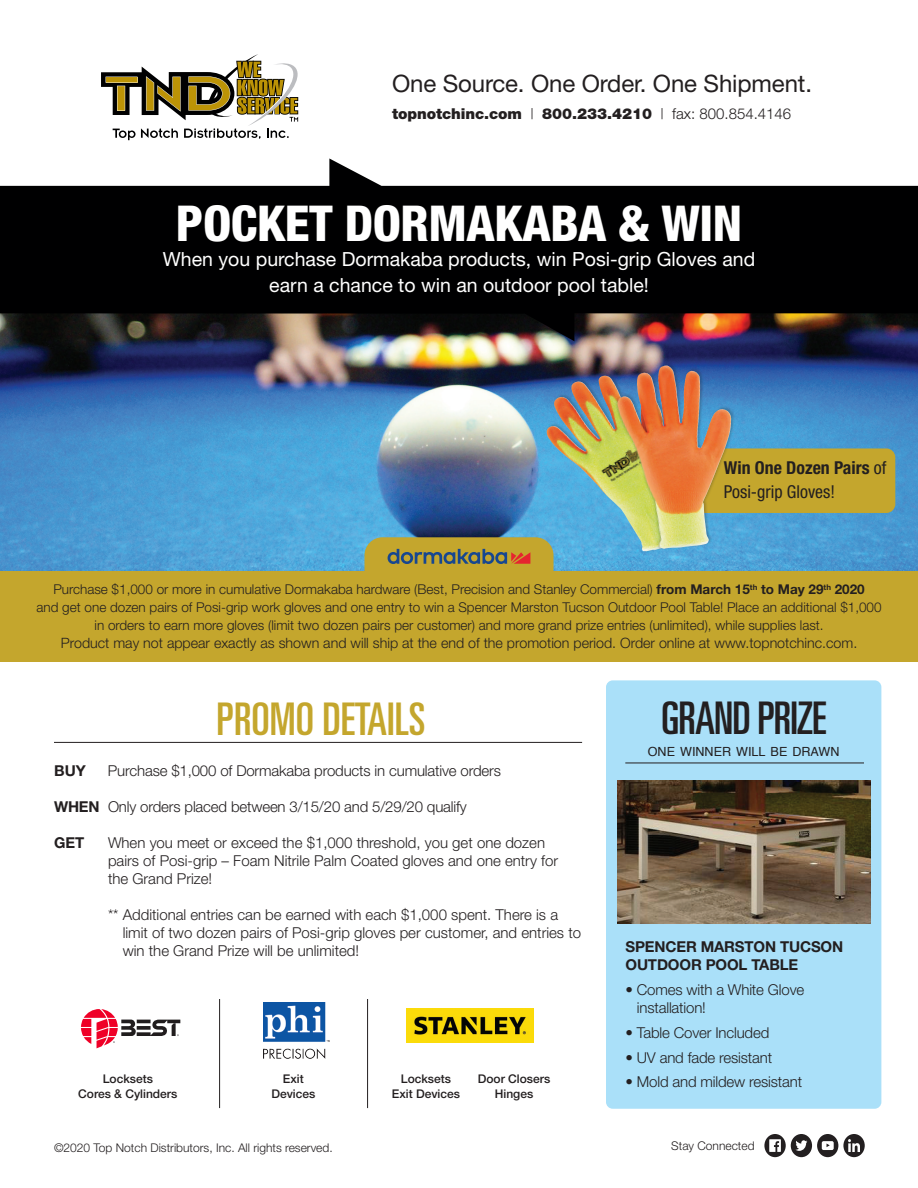
<style>
.page{position:relative;width:918px;height:1188px;background:#fff}
.page>*{position:absolute;margin:0;border:0;box-sizing:border-box;transform-origin:0 0}
.t1{font:800 condensed 49.5px "Helvetica Neue";letter-spacing:-.01em;color:#fff}
.t2{font:ultra-condensed 45px "Univers";color:#c4a62d}
.t3{font:ultra-condensed 45px "Univers";letter-spacing:-.02em;color:#231f20}
.t4{font:24px "Helvetica Neue";letter-spacing:-.005em;color:#231f20}
.t5{font:19.5px/25.5px "Helvetica Neue";color:#fff;text-align:center}
.t6{font:condensed 17.85px/23.7px "Helvetica Neue";color:#231f20}
.t7{font:300 15px/18px "Helvetica Neue";color:#231f20}
.t8{font:900 15px "Helvetica Neue";letter-spacing:-.005em;color:#231f20}
.t9{font:700 15px/18px "Helvetica Neue";letter-spacing:-.01em;color:#231f20}
.t10{font:300 14.25px "Helvetica Neue";color:#231f20}
.t11{font:300 13.5px/18px "Helvetica Neue";color:#231f20;text-align:center}
.t12{font:12.6px "Helvetica";color:#231f20}
.t13{font:500 12px/14.4px "Helvetica Neue";color:#231f20;text-align:center}
.t14{font:300 12px "Helvetica Neue";color:#231f20}
.s1{font-weight:300}
.s2{font-weight:700}
</style>
<div class="page">
<img style="left:0;top:341px;width:918px;height:230px">
<div style="left:606px;top:680px;width:275px;height:429px;background:#aae0f9;border-radius:7px"></div>
<img style="left:618px;top:780px;width:252px;height:144px">
<div style="left:0;top:571px;width:918px;height:91px;background:#c4a62d"></div>
<svg style="left:0;top:158px;width:918px;height:183px;background:#302d2d"></svg>
<svg style="left:764px;top:1134px;width:101px;height:23px"></svg>
<svg style="left:101px;top:54px;width:198px;height:86px"></svg>
<hr style="left:625px;top:763px;width:239px;height:1px;background:#231f20">
<div style="left:673px;top:448px;width:222px;height:65px;background:#c4a62d;border-radius:9px"></div>
<div style="left:546px;top:361px;width:190px;height:191px;background:#231f20;opacity:.26"></div>
<img style="left:546px;top:368px;width:163px;height:184px">
<hr style="left:54px;top:742px;width:528px;height:1px;background:#231f20">
<img style="left:263px;top:1003px;width:66px;height:56px">
<img style="left:407px;top:1009px;width:126px;height:33px">
<svg style="left:364px;top:537px;width:190px;height:34px;background:#ab973e"></svg>
<svg style="left:81px;top:1009px;width:99px;height:39px"></svg>
<hr style="left:219px;top:999px;width:1px;height:109px;background:#231f20">
<hr style="left:367px;top:999px;width:1px;height:109px;background:#231f20">
<p class="t4" style="left:392px;top:69px;width:422px">One Source. One Order. One Shipment.</p>
<p class="t8" style="left:392px;top:104px;width:401px">topnotchinc.com <span class="s1">|</span> 800.233.4210 <span class="s1">| fax: 800.854.4146</span></p>
<p class="t1" style="left:176px;top:192px;width:568px">POCKET DORMAKABA &amp; WIN</p>
<p class="t5" style="left:163px;top:246px;width:594px">When you purchase Dormakaba products, win Posi-grip Gloves and earn a chance to win an outdoor pool table!</p>
<p class="t6" style="left:724px;top:456px;width:164px"><span class="s2">Win One Dozen Pairs</span> of<br>Posi-grip Gloves!</p>
<p class="t11" style="left:37px;top:580px;width:847px">Purchase $1,000 or more in cumulative Dormakaba hardware (Best, Precision and Stanley Commercial) <span class="s2">from March 15</span><sup>th</sup> <span class="s2">to May 29</span><sup>th</sup> <span class="s2">2020<br></span>and get one dozen pairs of Posi-grip work gloves and one entry to win a Spencer Marston Tucson Outdoor Pool Table! Place an additional $1,000 in orders to earn more gloves (limit two dozen pairs per customer) and more grand prize entries (unlimited), while supplies last.</p>
<p class="t10" style="left:61px;top:634px;width:798px">Product may not appear exactly as shown and will ship at the end of the promotion period. Order online at www.topnotchinc.com.</p>
<p class="t2" style="left:217px;top:694px;width:210px">PROMO DETAILS</p>
<p class="t9" style="left:54px;top:762px;width:33px">BUY</p>
<p class="t7" style="left:108px;top:762px;width:394px">Purchase $1,000 of Dormakaba products in cumulative orders</p>
<p class="t7" style="left:54px;top:798px;width:414px"><span class="s2">WHEN</span> Only orders placed between 3/15/20 and 5/29/20 qualify</p>
<p class="t9" style="left:54px;top:834px;width:32px">GET</p>
<p class="t7" style="left:108px;top:834px;width:452px">When you meet or exceed the $1,000 threshold, you get one dozen pairs of Posi-grip – Foam Nitrile Palm Coated gloves and one entry for the Grand Prize!</p>
<p class="t7" style="left:123px;top:906px;width:460px;text-indent:-15px">** Additional entries can be earned with each $1,000 spent. There is a limit of two dozen pairs of Posi-grip gloves per customer, and entries to win the Grand Prize will be unlimited!</p>
<p class="t13" style="left:103px;top:1072px;width:52px">Locksets</p>
<p class="t13" style="left:78px;top:1086px;width:101px">Cores &amp; Cylinders</p>
<p class="t13" style="left:271px;top:1072px;width:46px">Exit<br>Devices</p>
<p class="t13" style="left:392px;top:1072px;width:70px">Locksets<br>Exit Devices</p>
<p class="t13" style="left:478px;top:1072px;width:74px">Door Closers</p>
<p class="t13" style="left:495px;top:1086px;width:40px">Hinges</p>
<p class="t3" style="left:661px;top:693px;width:167px">GRAND PRIZE</p>
<p class="t12" style="left:648px;top:742px;width:193px">ONE WINNER WILL BE DRAWN</p>
<p class="t9" style="left:626px;top:938px;width:219px">SPENCER MARSTON TUCSON<br>OUTDOOR POOL TABLE</p>
<p class="t7" style="left:637px;top:980px;width:169px;text-indent:-11px">• Comes with a White Glove installation!</p>
<p class="t7" style="left:626px;top:1023px;width:145px">• Table Cover Included</p>
<p class="t7" style="left:626px;top:1048px;width:148px">• UV and fade resistant</p>
<p class="t7" style="left:626px;top:1073px;width:178px">• Mold and mildew resistant</p>
<p class="t14" style="left:54px;top:1141px;width:280px">©2020 Top Notch Distributors, Inc. All rights reserved.</p>
<p class="t14" style="left:671px;top:1138px;width:85px">Stay Connected</p>
</div>
